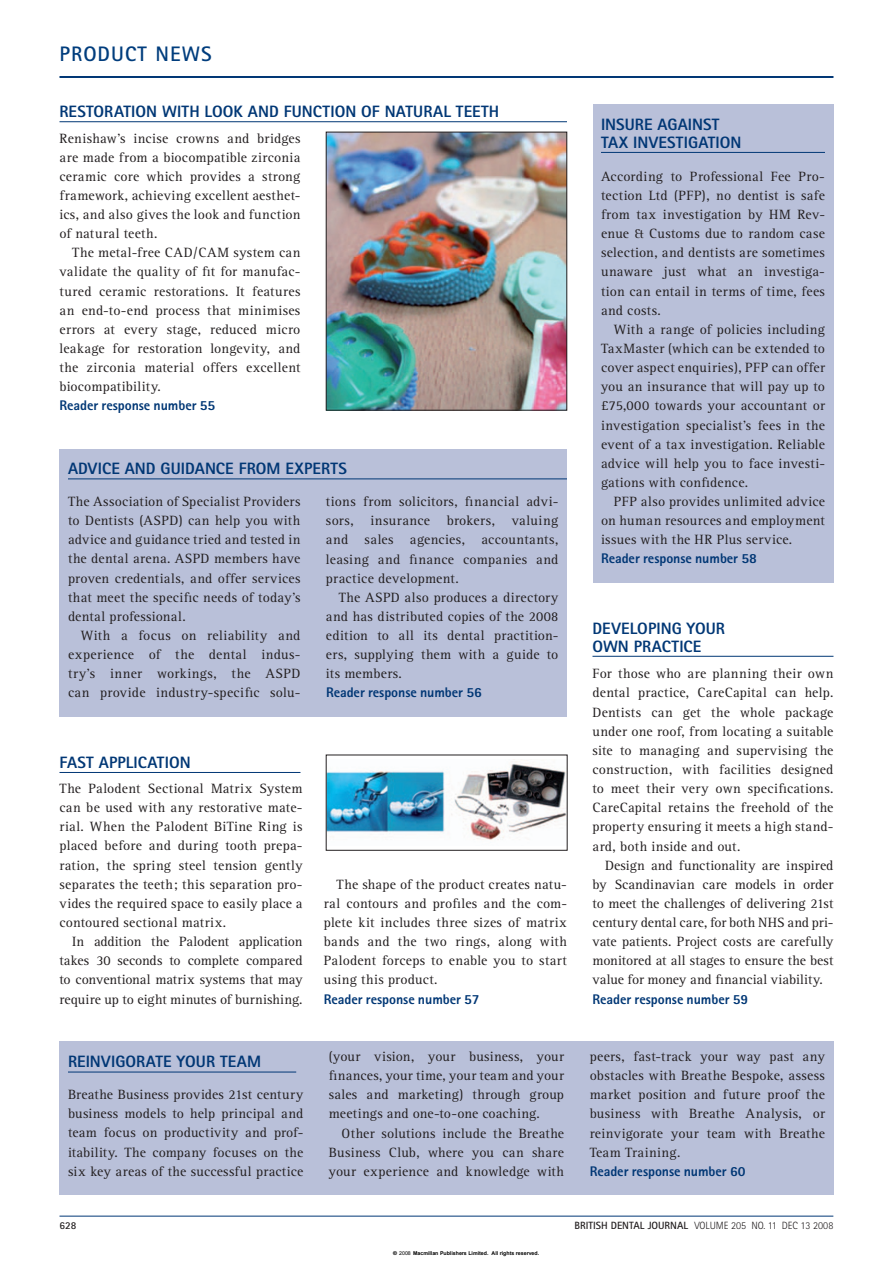
<style>
.page{position:relative;width:893px;height:1263px;background:#fff}
.page>*{position:absolute;margin:0;border:0;box-sizing:border-box;transform-origin:0 0}
.t1{font:700 21px "Rotis Sans Serif";letter-spacing:.05em;color:#013d7d}
.t2{font:800 16.5px/18px "Rotis Sans Serif";letter-spacing:.005em;color:#013775}
.t3{font:13.95px/19.2px "Rotis Serif";letter-spacing:.015em;color:#231f20;text-align:justify}
.t4{font:800 13.95px "Rotis Sans Serif";letter-spacing:-.005em;color:#013775}
.t5{font:300 10.5px "Rotis Sans Serif";color:#231f20}
.t6{font:700 10.5px "Rotis Sans Serif";color:#231f20}
.t7{font:700 5.25px "Arial";color:#000}
.s1{font-weight:700}
.s2{font-family:"Helvetica"}
.s3{font-weight:400}
</style>
<div class="page">
<div style="left:592px;top:104px;width:241px;height:479px;background:#b9c0d9"></div>
<hr style="left:59px;top:77px;width:774px;height:1px;background:#013775">
<hr style="left:59px;top:1216px;width:774px;height:1px;background:#013775">
<hr style="left:601px;top:152px;width:224px;height:1px;background:#013775">
<hr style="left:59px;top:121px;width:508px;height:1px;background:#013775">
<div style="left:59px;top:1042px;width:774px;height:153px;background:#b9c0d9"></div>
<hr style="left:68px;top:1072px;width:228px;height:1px;background:#013775">
<div style="left:59px;top:449px;width:508px;height:268px;background:#b9c0d9"></div>
<hr style="left:68px;top:479px;width:499px;height:1px;background:#013775">
<img style="left:328px;top:134px;width:237px;height:274px">
<div style="left:326px;top:132px;width:241px;height:278px;border:1px solid #231f20"></div>
<hr style="left:59px;top:772px;width:241px;height:1px;background:#013775">
<img style="left:328px;top:761px;width:237px;height:79px">
<hr style="left:592px;top:656px;width:241px;height:1px;background:#013775">
<h1 class="t1" style="left:59px;top:47px;width:154px">PRODUCT NEWS</h1>
<p class="t2" style="left:59px;top:104px;width:441px">RESTORATION WITH LOOK AND FUNCTION OF NATURAL TEETH</p>
<p class="t2" style="left:601px;top:117px;width:120px">INSURE AGAINST</p>
<p class="t3" style="left:59px;top:130px;width:242px">Renishaw’s incise crowns and bridges</p>
<p class="t2" style="left:601px;top:135px;width:142px">TAX INVESTIGATION</p>
<p class="t3" style="left:59px;top:149px;width:242px">are made from a biocompatible zirconia ceramic core which provides a strong framework, achieving excellent aesthet&shy;ics, and also gives the look and function of natural teeth.</p>
<p class="t3" style="left:59px;top:244px;width:242px;text-indent:13px">The metal-free CAD/CAM system can validate the quality of fit for manufac&shy;tured ceramic restorations. It features an end-to-end process that minimises errors at every stage, reduced micro leakage for restoration longevity, and the zirconia material offers excellent biocompatibility.</p>
<p class="t4" style="left:59px;top:401px;width:157px">Reader response number 55</p>
<p class="t3" style="left:601px;top:168px;width:225px">According to Professional Fee Pro&shy;tection Ltd (PFP), no dentist is safe from tax investigation by HM Rev&shy;enue &amp; Customs due to random case selection, and dentists are sometimes unaware just what an investiga&shy;tion can entail in terms of time, fees and costs.</p>
<p class="t3" style="left:601px;top:321px;width:225px;text-indent:13px">With a range of policies including TaxMaster (which can be extended to cover aspect enquiries), PFP can offer you an insurance that will pay up to £75,000 towards your accountant or investigation specialist’s fees in the event of a tax investigation. Reliable advice will help you to face investi&shy;gations with confidence.</p>
<p class="t3" style="left:601px;top:493px;width:225px;text-indent:13px">PFP also provides unlimited advice on human resources and employment issues with the HR Plus service.</p>
<p class="t4" style="left:601px;top:554px;width:157px">Reader response number 58</p>
<p class="t2" style="left:68px;top:461px;width:280px">ADVICE AND GUIDANCE FROM EXPERTS</p>
<p class="t3" style="left:68px;top:493px;width:234px">The Association of Specialist Providers to Dentists (ASPD) can help you with advice and guidance tried and tested in the dental arena. ASPD members have proven credentials, and offer services that meet the specific needs of today’s dental professional.</p>
<p class="t3" style="left:68px;top:627px;width:234px;text-indent:13px">With a focus on reliability and experience of the dental indus&shy;try’s inner workings, the ASPD can provide industry-specific solu-</p>
<p class="t3" style="left:326px;top:493px;width:234px">tions from solicitors, financial advi&shy;sors, insurance brokers, valuing and sales agencies, accountants, leasing and finance companies and practice development.</p>
<p class="t3" style="left:326px;top:589px;width:234px;text-indent:13px">The ASPD also produces a directory and has distributed copies of the 2008 edition to all its dental practition&shy;ers, supplying them with a guide to its members.</p>
<p class="t4" style="left:326px;top:688px;width:157px">Reader response number 56</p>
<p class="t2" style="left:592px;top:621px;width:134px">DEVELOPING YOUR<br>OWN PRACTICE</p>
<p class="t3" style="left:592px;top:665px;width:242px">For those who are planning their own dental practice, CareCapital can help.<br>Dentists can get the whole package under one roof, from locating a suitable site to managing and supervising the construction, with facilities designed to meet their very own specifications.<br>CareCapital retains the freehold of the property ensuring it meets a high stand&shy;ard, both inside and out.</p>
<p class="t3" style="left:592px;top:857px;width:242px;text-indent:13px">Design and functionality are inspired by Scandinavian care models in order to meet the challenges of delivering 21st century dental care, for both NHS and pri&shy;vate patients. Project costs are carefully monitored at all stages to ensure the best value for money and financial viability.</p>
<p class="t4" style="left:592px;top:994px;width:157px">Reader response number 59</p>
<p class="t2" style="left:59px;top:755px;width:133px">FAST APPLICATION</p>
<p class="t3" style="left:59px;top:780px;width:245px">The Palodent Sectional Matrix System can be used with any restorative mate&shy;rial. When the Palodent BiTine Ring is placed before and during tooth prepa&shy;ration, the spring steel tension gently separates the teeth; this separation pro&shy;vides the required space to easily place a contoured sectional matrix.</p>
<p class="t3" style="left:59px;top:933px;width:245px;text-indent:13px">In addition the Palodent application takes 30 seconds to complete compared to conventional matrix systems that may require up to eight minutes of burnishing.</p>
<p class="t3" style="left:324px;top:876px;width:245px;text-indent:13px">The shape of the product creates natu&shy;ral contours and profiles and the com&shy;plete kit includes three sizes of matrix bands and the two rings, along with Palodent forceps to enable you to start using this product.</p>
<p class="t4" style="left:324px;top:994px;width:157px">Reader response number 57</p>
<p class="t2" style="left:68px;top:1054px;width:195px">REINVIGORATE YOUR TEAM</p>
<p class="t3" style="left:68px;top:1086px;width:237px">Breathe Business provides 21st century business models to help principal and team focus on productivity and prof&shy;itability. The company focuses on the six key areas of the successful practice</p>
<p class="t3" style="left:329px;top:1048px;width:237px">(your vision, your business, your finances, your time, your team and your sales and marketing) through group meetings and one-to-one coaching.</p>
<p class="t3" style="left:329px;top:1125px;width:237px;text-indent:13px">Other solutions include the Breathe Business Club, where you can share your experience and knowledge with</p>
<p class="t3" style="left:590px;top:1048px;width:237px">peers, fast-track your way past any obstacles with Breathe Bespoke, assess market position and future proof the business with Breathe Analysis, or reinvigorate your team with Breathe Team Training.</p>
<p class="t4" style="left:590px;top:1166px;width:157px">Reader response number 60</p>
<p class="t6" style="left:59px;top:1222px;width:18px">628</p>
<p class="t5" style="left:574px;top:1222px;width:260px"><span class="s1">BRITISH DENTAL JOURNAL</span> VOLUME 205 NO. 11 DEC 13 2008</p>
<p class="t7" style="left:393px;top:1250px;width:148px"><span class="s2">©</span> <span class="s3">2008</span> Macmillan Publishers Limited. All rights reserved.</p>
</div>
